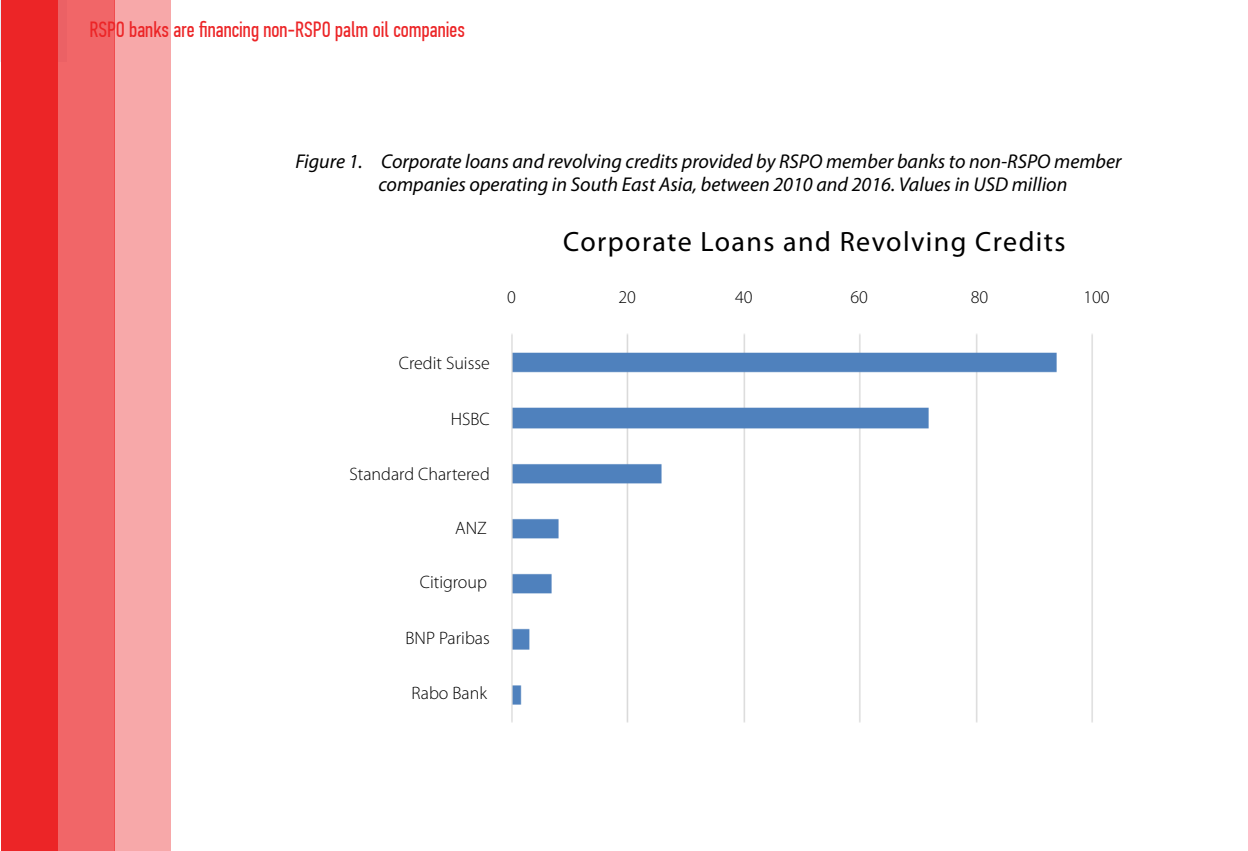
<style>
.page{position:relative;width:1248px;height:851px;background:#fff}
.page>*{position:absolute;margin:0;border:0;box-sizing:border-box;transform-origin:0 0}
.t1{font:28px "Myriad Pro";letter-spacing:.05em;color:#000}
.t2{font:22px "PF Din Text Comp Pro";color:#ec2527}
.t3{font:italic 20px/23.8px "Myriad Pro";color:#000}
.t4{font:300 18px "Myriad Pro";color:#000}
</style>
<div class="page">
<img style="left:511px;top:333px;width:582px;height:390px">
<div style="left:1px;top:0;width:57px;height:850px;background:#ec2527"></div>
<div style="left:58px;top:0;width:56px;height:850px;background:#f16668"></div>
<div style="left:114px;top:0;width:57px;height:850px;background:#f7a8a9"></div>
<p class="t2" style="left:89px;top:17px;width:377px">RSPO banks are financing non-RSPO palm oil companies</p>
<p class="t3" style="left:378px;top:149px;width:744px;text-indent:-83px">Figure 1. Corporate loans and revolving credits provided by RSPO member banks to non-RSPO member companies operating in South East Asia, between 2010 and 2016. Values in USD million</p>
<h1 class="t1" style="left:563px;top:226px;width:504px">Corporate Loans and Revolving Credits</h1>
<p class="t4" style="left:507px;top:286px;width:10px">0</p>
<p class="t4" style="left:618px;top:286px;width:19px">20</p>
<p class="t4" style="left:735px;top:286px;width:19px">40</p>
<p class="t4" style="left:850px;top:286px;width:19px">60</p>
<p class="t4" style="left:970px;top:286px;width:19px">80</p>
<p class="t4" style="left:1083px;top:286px;width:28px">100</p>
<p class="t4" style="left:399px;top:352px;width:92px">Credit Suisse</p>
<p class="t4" style="left:451px;top:408px;width:41px">HSBC</p>
<p class="t4" style="left:349px;top:463px;width:142px">Standard Chartered</p>
<p class="t4" style="left:455px;top:517px;width:33px">ANZ</p>
<p class="t4" style="left:420px;top:571px;width:69px">Citigroup</p>
<p class="t4" style="left:405px;top:626px;width:86px">BNP Paribas</p>
<p class="t4" style="left:411px;top:682px;width:77px">Rabo Bank</p>
</div>
